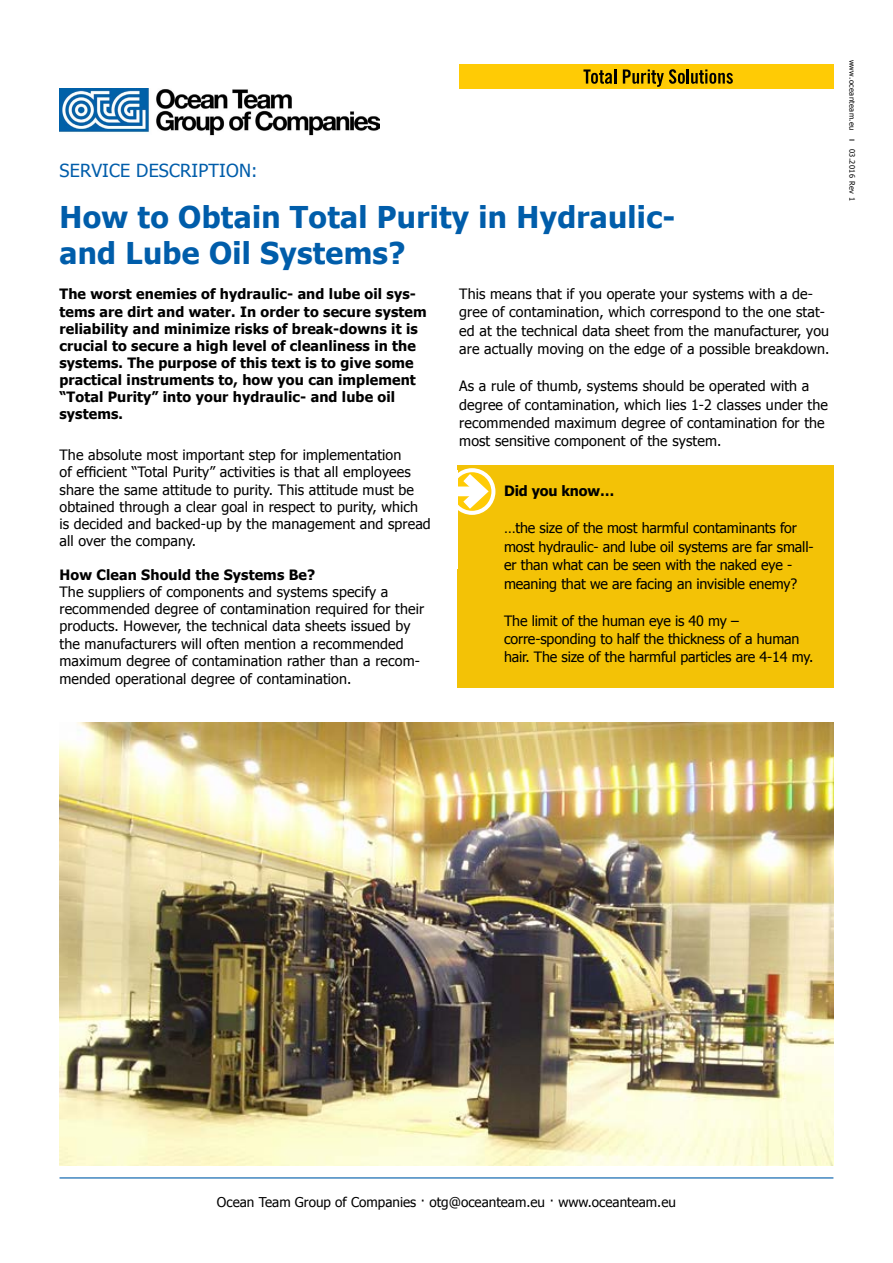
<style>
.page{position:relative;width:893px;height:1263px;background:#fff}
.page>*{position:absolute;margin:0;border:0;box-sizing:border-box;transform-origin:0 0}
.t1{font:700 30px/36px "Tahoma";letter-spacing:.01em;color:#005daa}
.t2{font:18px "Tahoma";letter-spacing:.01em;color:#005daa}
.t3{font:14.25px/17.1px "Tahoma";letter-spacing:.01em;color:#000}
.t4{font:700 14.25px/17.1px "Tahoma";letter-spacing:.01em;color:#000}
.t5{font:14.25px/18.5px "Tahoma";letter-spacing:-.01em;color:#000}
.t6{font:700 14.25px "Tahoma";letter-spacing:-.01em;color:#000}
.t7{font:13.5px "Tahoma";color:#000}
.t8{font:7.5px "Tahoma";letter-spacing:.05em;color:#000}
.s1{font-family:"Franklin Gothic";font-weight:500}
</style>
<div class="page">
<div style="left:459px;top:64px;width:375px;height:24px;background:#ffcb05"></div>
<svg style="left:583px;top:69px;width:33px;height:15px"></svg>
<svg style="left:623px;top:69px;width:110px;height:18px"></svg>
<div style="left:458px;top:465px;width:376px;height:223px;background:#f3c206"></div>
<svg style="left:457px;top:465px;width:39px;height:50px"></svg>
<div style="left:450px;top:471px;width:8px;height:98px;background:#fff"></div>
<hr style="left:60px;top:1177px;width:773px;height:1px;background:#005daa">
<img style="left:60px;top:88px;width:319px;height:48px">
<img style="left:60px;top:723px;width:773px;height:442px">
<p class="t2" style="left:60px;top:158px;width:200px">SERVICE DESCRIPTION:</p>
<h1 class="t1" style="left:60px;top:200px;width:617px">How to Obtain Total Purity in Hydraulic&shy;and Lube Oil Systems?</h1>
<p class="t4" style="left:60px;top:286px;width:369px">The worst enemies of hydraulic- and lube oil sys&shy;tems are dirt and water. In order to secure system reliability and minimize risks of break-downs it is crucial to secure a high level of cleanliness in the systems. The purpose of this text is to give some practical instruments to, how you can implement “Total Purity” into your hydraulic- and lube oil systems.</p>
<p class="t3" style="left:60px;top:447px;width:373px">The absolute most important step for implementation<br>of efficient “Total Purity” activities is that all employees share the same attitude to purity. This attitude must be obtained through a clear goal in respect to purity, which is decided and backed-up by the management and spread all over the company.</p>
<p class="t4" style="left:60px;top:567px;width:257px">How Clean Should the Systems Be?</p>
<p class="t3" style="left:60px;top:584px;width:366px">The suppliers of components and systems specify a recommended degree of contamination required for their products. However, the technical data sheets issued by the manufacturers will often mention a recommended maximum degree of contamination rather than a recom-</p>
<p class="t3" style="left:60px;top:671px;width:293px">mended operational degree of contamination.</p>
<p class="t3" style="left:459px;top:285px;width:372px;line-height:18.5px">This means that if you operate your systems with a de&shy;gree of contamination, which correspond to the one stat&shy;ed at the technical data sheet from the manufacturer, you are actually moving on the edge of a possible breakdown.</p>
<p class="t3" style="left:459px;top:377px;width:370px;line-height:18.5px">As a rule of thumb, systems should be operated with a degree of contamination, which lies 1-2 classes under the recommended maximum degree of contamination for the most sensitive component of the system.</p>
<p class="t6" style="left:504px;top:481px;width:112px">Did you know…</p>
<p class="t5" style="left:504px;top:520px;width:311px">…the size of the most harmful contaminants for most hydraulic- and lube oil systems are far small&shy;er than what can be seen with the naked eye - meaning that we are facing an invisible enemy?</p>
<p class="t5" style="left:504px;top:612px;width:311px">The limit of the human eye is 40 my – corre-sponding to half the thickness of a human hair. The size of the harmful particles are 4-14 my.</p>
<p class="t8" style="left:857px;top:60px;width:143px;rotate:90deg">www.oceanteam.eu <span class="s1">I</span> 03.2016 Rev 1</p>
<p class="t7" style="left:217px;top:1193px;width:461px">Ocean Team Group of Companies · otg@oceanteam.eu · www.oceanteam.eu</p>
</div>
